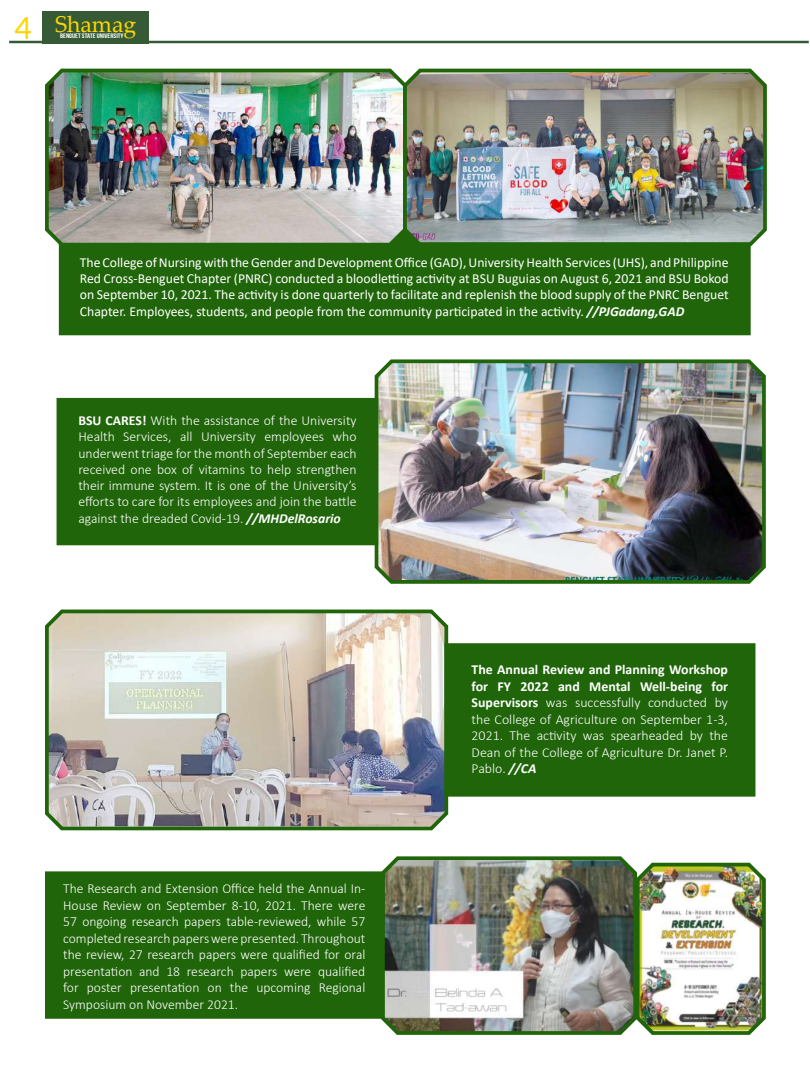
<style>
.page{position:relative;width:810px;height:1080px;background:#fff}
.page>*{position:absolute;margin:0;border:0;box-sizing:border-box;transform-origin:0 0}
.t1{font:30.5px "Aleo";color:#fed702}
.t2{font:22.88px "Palatino Linotype";color:#fed702}
.t3{font:300 13.75px/16.5px "Calibri";color:#fff;text-align:justify}
.t4{font:13.75px/16.2px "Calibri";color:#fff;text-align:justify}
.t5{font:6.5px "Bebas Neue";color:#fff;scale:1.18 1}
.s1{font-weight:700;font-style:italic}
.s2{font-weight:700}
</style>
<div class="page">
<hr style="left:9px;top:41px;width:800px;height:2px;background:#365a36">
<div style="left:42px;top:11px;width:106px;height:32px;background:#365a36"></div>
<div style="left:57px;top:398px;width:321px;height:147px;background:#20650a"></div>
<img style="left:373px;top:359px;width:393px;height:225px">
<img style="left:45px;top:609px;width:404px;height:222px">
<div style="left:444px;top:643px;width:311px;height:154px;background:#20650a;border:4px solid #20650a"></div>
<div style="left:59px;top:118px;width:692px;height:217px;background:#20650a"></div>
<img style="left:45px;top:68px;width:356px;height:180px">
<img style="left:401px;top:68px;width:366px;height:180px">
<div style="left:45px;top:871px;width:360px;height:148px;background:#20650a;border:4px solid #20650a"></div>
<img style="left:639px;top:862px;width:127px;height:173px">
<img style="left:379px;top:856px;width:260px;height:179px">
<h1 class="t1" style="left:14px;top:11px;width:19px">4</h1>
<h2 class="t2" style="left:55px;top:8px;width:83px">Shamag</h2>
<p class="t5" style="left:60px;top:32px;width:55px">BENGUET STATE UNIVERSITY</p>
<p class="t4" style="left:80px;top:254px;width:650px">The College of Nursing with the Gender and Development Office (GAD), University Health Services (UHS), and Philippine Red Cross-Benguet Chapter (PNRC) conducted a bloodletting activity at BSU Buguias on August 6, 2021 and BSU Bokod on September 10, 2021. The activity is done quarterly to facilitate and replenish the blood supply of the PNRC Benguet Chapter. Employees, students, and people from the community participated in the activity. <span class="s1">//PJGadang,GAD</span></p>
<p class="t3" style="left:78px;top:412px;width:280px"><span class="s2">BSU CARES!</span> With the assistance of the University Health Services, all University employees who underwent triage for the month of September each received one box of vitamins to help strengthen their immune system. It is one of the University’s efforts to care for its employees and join the battle against the dreaded Covid-19. <span class="s1">//MHDelRosario</span></p>
<p class="t3" style="left:63px;top:880px;width:304px">The Research and Extension Office held the Annual In-House Review on September 8-10, 2021. There were 57 ongoing research papers table-reviewed, while 57 completed research papers were presented. Throughout the review, 27 research papers were qualified for oral presentation and 18 research papers were qualified for poster presentation on the upcoming Regional Symposium on November 2021.</p>
<p class="t3" style="left:472px;top:661px;width:258px"><span class="s2">The Annual Review and Planning Workshop for FY 2022 and Mental Well-being for Supervisors</span> was successfully conducted by the College of Agriculture on September 1-3, 2021. The activity was spearheaded by the Dean of the College of Agriculture Dr. Janet P.<br>Pablo. <span class="s1">//CA</span></p>
</div>
